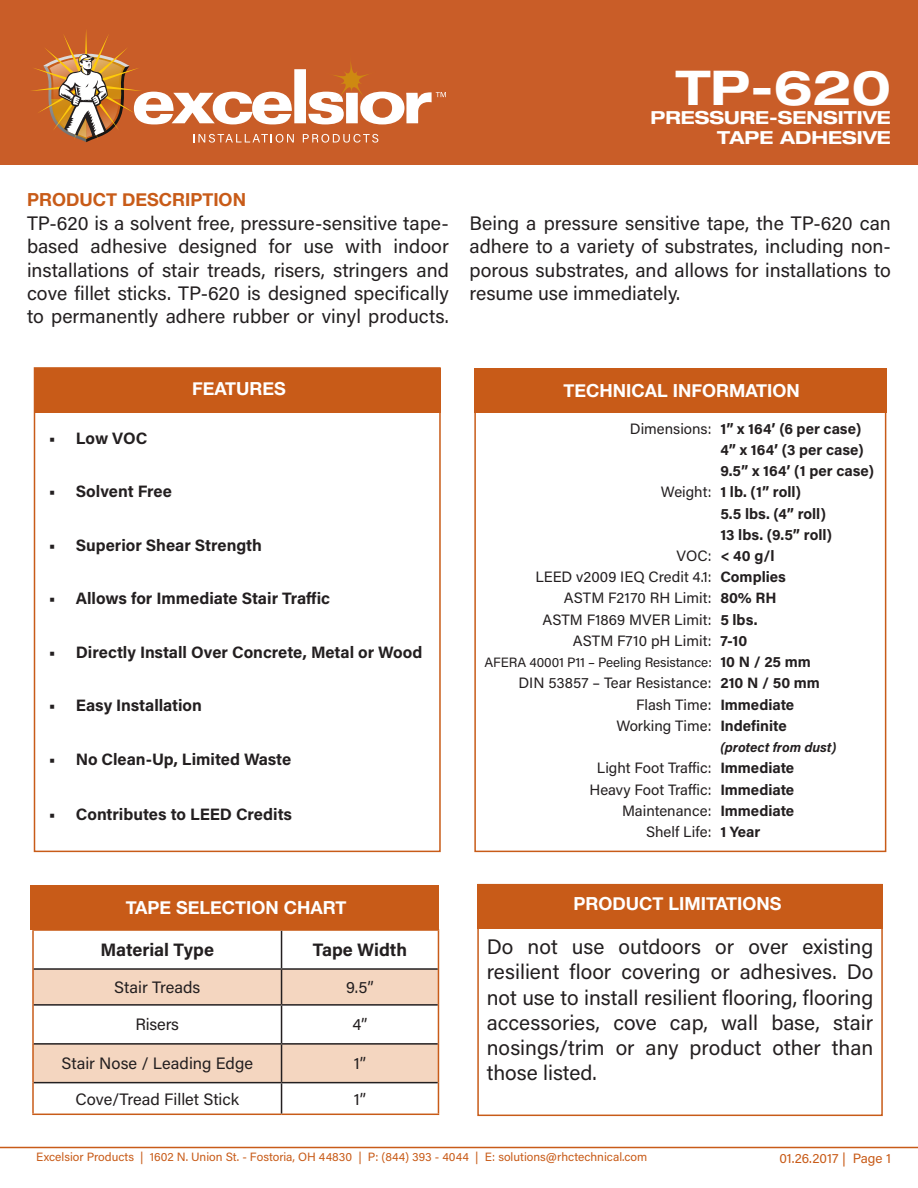
<style>
.page{position:relative;width:918px;height:1188px;background:#fff}
.page>*{position:absolute;margin:0;border:0;box-sizing:border-box;transform-origin:0 0}
.t1{font:700 expanded 48px "Helvetica Neue LT Pro";color:#fff}
.t2{font:21px/25.2px "Acumin Pro";color:#231f20;text-align:justify}
.t3{font:19.5px/23.4px "Acumin Pro";color:#231f20;text-align:justify}
.t4{font:700 18px "Helvetica Neue";color:#fff}
.t5{font:700 expanded 18px "Helvetica Neue LT Pro";color:#fff}
.t6{font:700 18px "Acumin Pro";letter-spacing:-.005em;color:#231f20}
.t7{font:700 18px "Helvetica Neue";color:#c85b18}
.t8{font:700 16.5px "Acumin Pro";letter-spacing:-.005em;color:#231f20}
.t9{font:16.5px "Acumin Pro";color:#231f20}
.t10{font:15px "Acumin Pro";color:#231f20}
.t11{font:700 15px "Acumin Pro";color:#231f20}
.t12{font:13.5px "Acumin Pro";letter-spacing:-.01em;color:#231f20}
.t13{font:italic 700 13.5px "Acumin Pro";color:#231f20}
.t14{font:13.5px "Acumin Pro";color:#c85b18}
.t15{font:12px "Acumin Pro";color:#c85b18}
</style>
<div class="page">
<hr style="left:0;top:1147px;width:918px;height:1px;background:#c85b18">
<div style="left:0;top:0;width:918px;height:164px;background:#c95d28"></div>
<svg style="left:31px;top:30px;width:415px;height:113px"></svg>
<svg style="left:33px;top:367px;width:408px;height:486px"></svg>
<div style="left:34px;top:368px;width:407px;height:44px;background:#c85b18"></div>
<div style="left:474px;top:369px;width:412px;height:44px;background:#c85b18"></div>
<svg style="left:477px;top:883px;width:406px;height:234px"></svg>
<div style="left:477px;top:885px;width:406px;height:44px;background:#c85b18"></div>
<div style="left:31px;top:885px;width:408px;height:45px;background:#c85b18"></div>
<svg style="left:34px;top:970px;width:404px;height:112px;fill:#f4d6c0"></svg>
<hr style="left:32px;top:929px;width:250px;height:2px;background:#c85b18">
<hr style="left:32px;top:931px;width:2px;height:38px;background:#c85b18">
<hr style="left:282px;top:929px;width:157px;height:2px;background:#c85b18">
<hr style="left:438px;top:931px;width:1px;height:38px;background:#c85b18">
<hr style="left:32px;top:969px;width:2px;height:36px;background:#c85b18">
<hr style="left:438px;top:969px;width:1px;height:36px;background:#c85b18">
<hr style="left:32px;top:1005px;width:2px;height:39px;background:#c85b18">
<hr style="left:438px;top:1005px;width:1px;height:39px;background:#c85b18">
<hr style="left:32px;top:1044px;width:2px;height:39px;background:#c85b18">
<hr style="left:438px;top:1044px;width:1px;height:39px;background:#c85b18">
<hr style="left:32px;top:1083px;width:2px;height:31px;background:#c85b18">
<hr style="left:438px;top:1083px;width:1px;height:31px;background:#c85b18">
<hr style="left:32px;top:1114px;width:250px;height:1px;background:#c85b18">
<hr style="left:282px;top:1114px;width:157px;height:1px;background:#c85b18">
<hr style="left:281px;top:931px;width:1px;height:37px;background:#231f20">
<hr style="left:34px;top:968px;width:248px;height:2px;background:#231f20">
<hr style="left:282px;top:968px;width:156px;height:2px;background:#231f20">
<hr style="left:281px;top:970px;width:1px;height:34px;background:#231f20">
<hr style="left:34px;top:1004px;width:248px;height:2px;background:#231f20">
<hr style="left:282px;top:1004px;width:156px;height:2px;background:#231f20">
<hr style="left:281px;top:1006px;width:1px;height:37px;background:#231f20">
<hr style="left:34px;top:1043px;width:248px;height:2px;background:#231f20">
<hr style="left:282px;top:1043px;width:156px;height:2px;background:#231f20">
<hr style="left:281px;top:1045px;width:1px;height:37px;background:#231f20">
<hr style="left:34px;top:1082px;width:248px;height:1px;background:#231f20">
<hr style="left:282px;top:1082px;width:156px;height:1px;background:#231f20">
<hr style="left:281px;top:1083px;width:1px;height:31px;background:#231f20">
<p class="t7" style="left:27px;top:188px;width:221px">PRODUCT DESCRIPTION</p>
<h1 class="t1" style="left:676px;top:58px;width:217px">TP-620</h1>
<p class="t5" style="left:717px;top:126px;width:175px">TAPE ADHESIVE</p>
<p class="t5" style="left:650px;top:107px;width:242px">PRESSURE-SENSITIVE</p>
<p class="t3" style="left:27px;top:210px;width:423px">TP-620 is a solvent free, pressure-sensitive tape&shy;based adhesive designed for use with indoor installations of stair treads, risers, stringers and cove fillet sticks. TP-620 is designed specifically to permanently adhere rubber or vinyl products.</p>
<p class="t3" style="left:470px;top:210px;width:423px">Being a pressure sensitive tape, the TP-620 can adhere to a variety of substrates, including non&shy;porous substrates, and allows for installations to resume use immediately.</p>
<p class="t8" style="left:49px;top:426px;width:100px">• Low VOC</p>
<p class="t8" style="left:49px;top:480px;width:125px">• Solvent Free</p>
<p class="t4" style="left:192px;top:377px;width:95px">FEATURES</p>
<p class="t8" style="left:49px;top:533px;width:215px">• Superior Shear Strength</p>
<p class="t8" style="left:49px;top:587px;width:283px">• Allows for Immediate Stair Traffic</p>
<p class="t8" style="left:49px;top:641px;width:375px">• Directly Install Over Concrete, Metal or Wood</p>
<p class="t8" style="left:49px;top:694px;width:155px">• Easy Installation</p>
<p class="t8" style="left:49px;top:748px;width:244px">• No Clean-Up, Limited Waste</p>
<p class="t8" style="left:49px;top:803px;width:245px">• Contributes to LEED Credits</p>
<p class="t4" style="left:126px;top:896px;width:222px">TAPE SELECTION CHART</p>
<p class="t6" style="left:101px;top:937px;width:115px">Material Type</p>
<p class="t6" style="left:313px;top:937px;width:96px">Tape Width</p>
<p class="t9" style="left:114px;top:976px;width:87px">Stair Treads</p>
<p class="t9" style="left:346px;top:976px;width:29px">9.5”</p>
<p class="t9" style="left:135px;top:1013px;width:45px">Risers</p>
<p class="t9" style="left:352px;top:1013px;width:17px">4”</p>
<p class="t9" style="left:61px;top:1052px;width:193px">Stair Nose / Leading Edge</p>
<p class="t9" style="left:354px;top:1052px;width:14px">1”</p>
<p class="t9" style="left:75px;top:1087px;width:165px">Cove/Tread Fillet Stick</p>
<p class="t9" style="left:354px;top:1087px;width:14px">1”</p>
<p class="t4" style="left:564px;top:379px;width:238px">TECHNICAL INFORMATION</p>
<p class="t10" style="left:630px;top:418px;width:83px">Dimensions:</p>
<p class="t10" style="left:661px;top:482px;width:52px">Weight:</p>
<p class="t10" style="left:677px;top:545px;width:37px">VOC:</p>
<p class="t10" style="left:535px;top:567px;width:178px">LEED v2009 IEQ Credit 4.1:</p>
<p class="t10" style="left:564px;top:588px;width:149px">ASTM F2170 RH Limit:</p>
<p class="t10" style="left:542px;top:609px;width:171px">ASTM F1869 MVER Limit:</p>
<p class="t10" style="left:573px;top:630px;width:140px">ASTM F710 pH Limit:</p>
<p class="t12" style="left:485px;top:653px;width:229px">AFERA 40001 P11 – Peeling Resistance:</p>
<p class="t10" style="left:518px;top:673px;width:195px">DIN 53857 – Tear Resistance:</p>
<p class="t10" style="left:636px;top:694px;width:77px">Flash Time:</p>
<p class="t10" style="left:616px;top:715px;width:97px">Working Time:</p>
<p class="t10" style="left:597px;top:758px;width:117px">Light Foot Traffic:</p>
<p class="t10" style="left:590px;top:779px;width:124px">Heavy Foot Traffic:</p>
<p class="t10" style="left:622px;top:800px;width:91px">Maintenance:</p>
<p class="t10" style="left:646px;top:822px;width:67px">Shelf Life:</p>
<p class="t11" style="left:720px;top:418px;width:143px">1” x 164’ (6 per case)</p>
<p class="t11" style="left:720px;top:439px;width:145px">4” x 164’ (3 per case)</p>
<p class="t11" style="left:720px;top:460px;width:155px">9.5” x 164’ (1 per case)</p>
<p class="t11" style="left:720px;top:481px;width:82px">1 lb. (1” roll)</p>
<p class="t11" style="left:720px;top:503px;width:107px">5.5 lbs. (4” roll)</p>
<p class="t11" style="left:720px;top:524px;width:113px">13 lbs. (9.5” roll)</p>
<p class="t11" style="left:720px;top:545px;width:56px">&lt; 40 g/l</p>
<p class="t11" style="left:720px;top:566px;width:67px">Complies</p>
<p class="t11" style="left:720px;top:588px;width:58px">80% RH</p>
<p class="t11" style="left:720px;top:609px;width:39px">5 lbs.</p>
<p class="t11" style="left:720px;top:630px;width:29px">7-10</p>
<p class="t11" style="left:720px;top:651px;width:92px">10 N / 25 mm</p>
<p class="t11" style="left:720px;top:673px;width:101px">210 N / 50 mm</p>
<p class="t11" style="left:720px;top:694px;width:75px">Immediate</p>
<p class="t11" style="left:720px;top:715px;width:68px">Indefinite</p>
<p class="t13" style="left:720px;top:738px;width:118px">(protect from dust)</p>
<p class="t11" style="left:720px;top:758px;width:75px">Immediate</p>
<p class="t11" style="left:720px;top:779px;width:75px">Immediate</p>
<p class="t11" style="left:720px;top:800px;width:75px">Immediate</p>
<p class="t11" style="left:720px;top:821px;width:42px">1 Year</p>
<p class="t4" style="left:573px;top:893px;width:209px">PRODUCT LIMITATIONS</p>
<p class="t2" style="left:487px;top:933px;width:388px">Do not use outdoors or over existing resilient floor covering or adhesives. Do not use to install resilient flooring, flooring accessories, cove cap, wall base, stair nosings/trim or any product other than those listed.</p>
<p class="t15" style="left:36px;top:1149px;width:613px">Excelsior Products | 1602 N. Union St. - Fostoria, OH 44830 | P: (844) 393 - 4044 | E: solutions@rhctechnical.com</p>
<p class="t14" style="left:779px;top:1148px;width:113px">01.26.2017 | Page 1</p>
</div>
